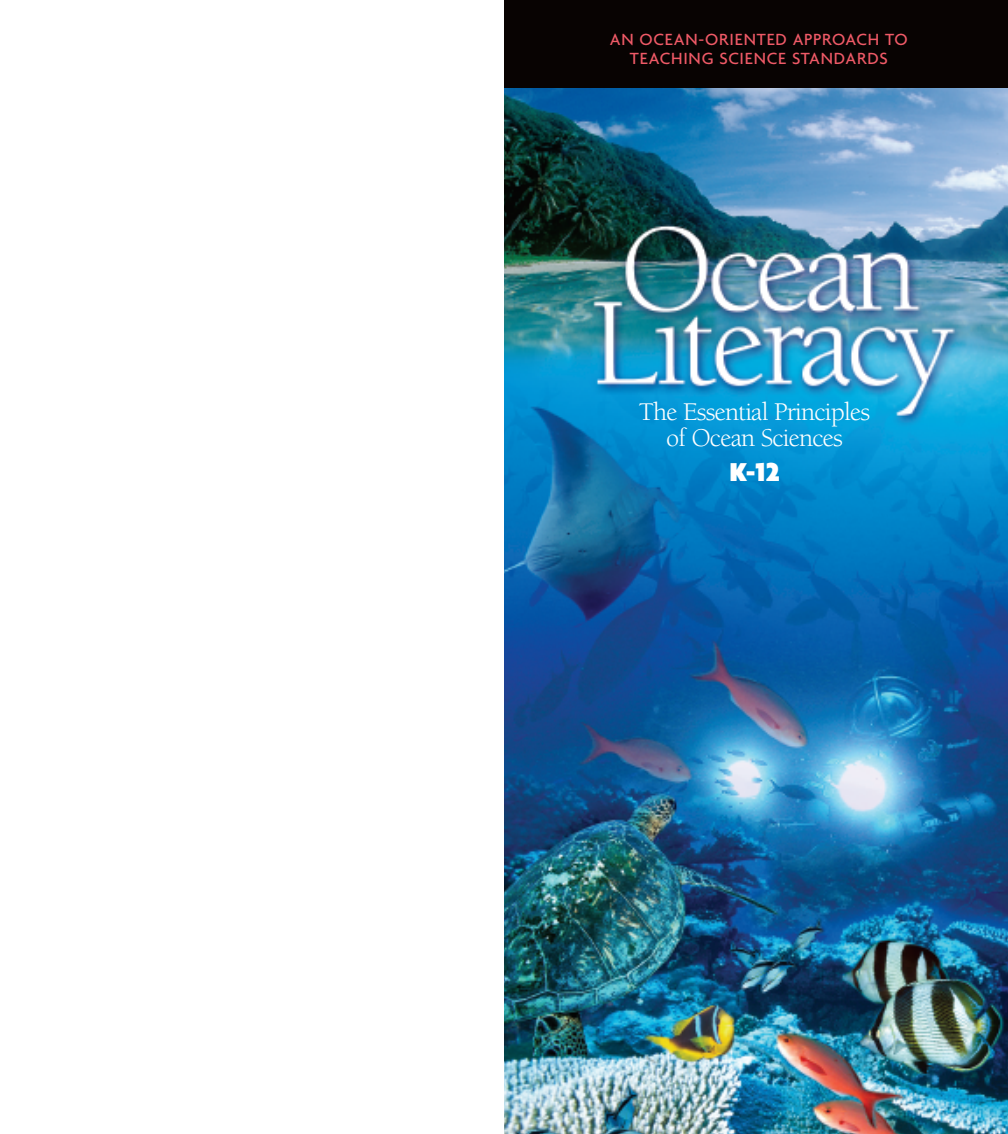
<style>
.page{position:relative;width:1008px;height:1134px;background:#fff}
.page>*{position:absolute;margin:0;border:0;box-sizing:border-box;transform-origin:0 0}
.t1{font:900 28px "Agenda";color:#fff}
.t2{font:26.25px/26.2px "Berkeley";letter-spacing:-.03em;color:#fff;text-align:center}
.t3{font:500 17.5px/19.2px "Agenda";letter-spacing:.045em;color:#f05a67;text-align:center}
</style>
<div class="page">
<img style="left:504px;top:88px;width:504px;height:1046px">
<div style="left:504px;top:0;width:504px;height:88px;background:#080302"></div>
<p class="t3" style="left:610px;top:29px;width:299px">AN OCEAN-ORIENTED APPROACH TO<br>TEACHING SCIENCE STANDARDS</p>
<h2 class="t2" style="left:639px;top:401px;width:233px">The Essential Principles of Ocean Sciences</h2>
<h1 class="t1" style="left:730px;top:455px;width:51px">K-12</h1>
</div>
